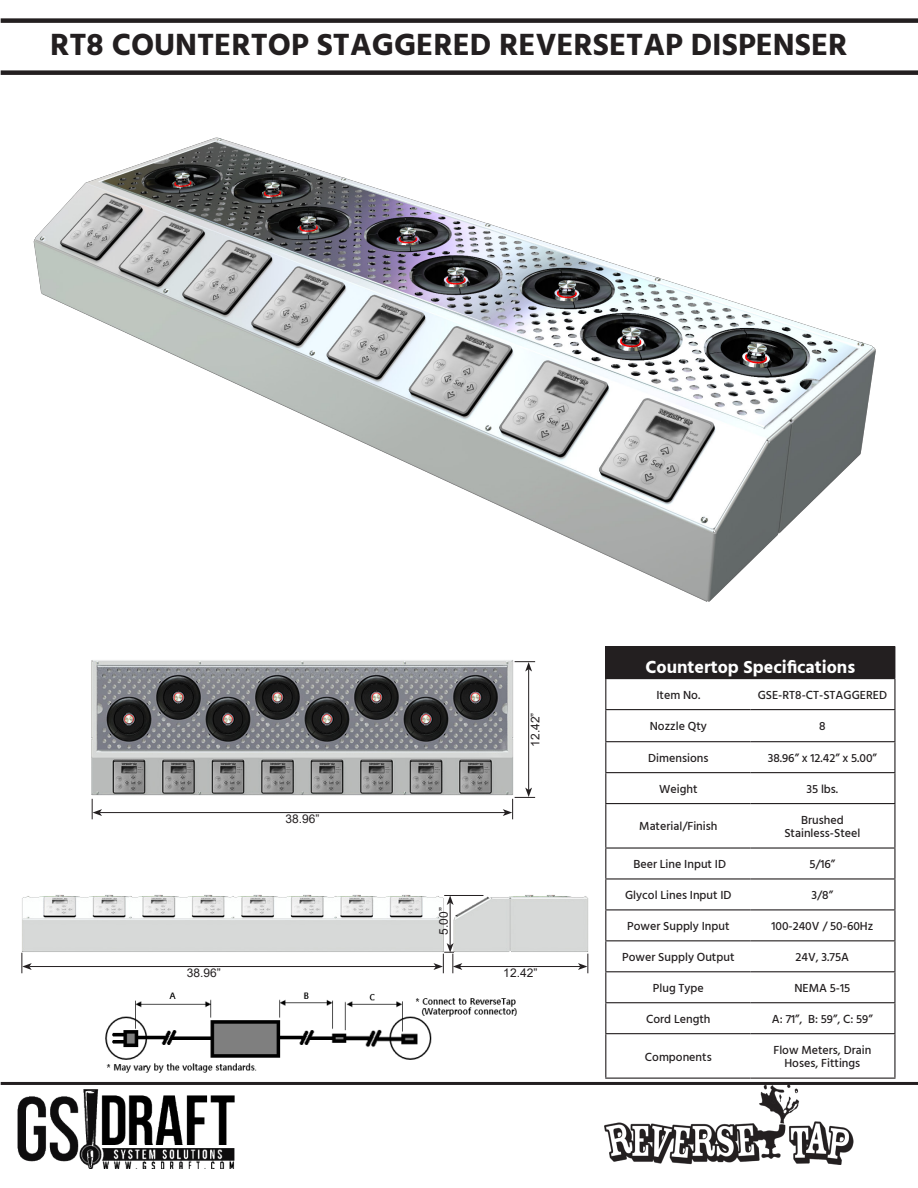
<style>
.page{position:relative;width:918px;height:1188px;background:#fff}
.page>*{position:absolute;margin:0;border:0;box-sizing:border-box;transform-origin:0 0}
.t1{font:700 31.5px "Hind Siliguri";color:#231f20}
.t2{font:700 18px "Hind Siliguri";color:#fff}
.t3{font:500 12px/13.5px "Hind Siliguri";color:#231f20;text-align:center}
.t4{font:12px "Arial";color:#231f20}
</style>
<div class="page">
<div style="left:1px;top:70px;width:917px;height:5px;background:#231f20"></div>
<div style="left:1px;top:18px;width:917px;height:5px;background:#231f20"></div>
<img style="left:18px;top:1090px;width:217px;height:79px">
<hr style="left:1px;top:1082px;width:917px;height:3px;background:#231f20">
<img style="left:605px;top:1085px;width:248px;height:80px">
<div style="left:606px;top:647px;width:289px;height:32px;background:#231f20"></div>
<hr style="left:605px;top:679px;width:1px;height:30px;background:#231f20">
<hr style="left:894px;top:679px;width:2px;height:30px;background:#231f20">
<hr style="left:605px;top:709px;width:145px;height:1px;background:#231f20">
<hr style="left:605px;top:710px;width:1px;height:31px;background:#231f20">
<hr style="left:750px;top:709px;width:146px;height:1px;background:#231f20">
<hr style="left:894px;top:710px;width:2px;height:31px;background:#231f20">
<hr style="left:605px;top:741px;width:145px;height:1px;background:#231f20">
<hr style="left:605px;top:742px;width:1px;height:30px;background:#231f20">
<hr style="left:750px;top:741px;width:146px;height:1px;background:#231f20">
<hr style="left:894px;top:742px;width:2px;height:30px;background:#231f20">
<hr style="left:605px;top:772px;width:145px;height:1px;background:#231f20">
<hr style="left:605px;top:773px;width:1px;height:30px;background:#231f20">
<hr style="left:750px;top:772px;width:146px;height:1px;background:#231f20">
<hr style="left:894px;top:773px;width:2px;height:30px;background:#231f20">
<hr style="left:605px;top:803px;width:145px;height:1px;background:#231f20">
<hr style="left:605px;top:804px;width:1px;height:43px;background:#231f20">
<hr style="left:750px;top:803px;width:146px;height:1px;background:#231f20">
<hr style="left:894px;top:804px;width:2px;height:43px;background:#231f20">
<hr style="left:605px;top:847px;width:145px;height:2px;background:#231f20">
<hr style="left:750px;top:847px;width:146px;height:2px;background:#231f20">
<hr style="left:894px;top:849px;width:2px;height:29px;background:#231f20">
<hr style="left:605px;top:878px;width:145px;height:2px;background:#231f20">
<svg style="left:605px;top:849px;width:1px;height:60px"></svg>
<hr style="left:750px;top:878px;width:146px;height:2px;background:#231f20">
<hr style="left:894px;top:880px;width:2px;height:29px;background:#231f20">
<hr style="left:605px;top:909px;width:145px;height:1px;background:#231f20">
<hr style="left:605px;top:910px;width:1px;height:30px;background:#231f20">
<hr style="left:750px;top:909px;width:146px;height:1px;background:#231f20">
<hr style="left:894px;top:910px;width:2px;height:30px;background:#231f20">
<hr style="left:605px;top:940px;width:145px;height:1px;background:#231f20">
<hr style="left:605px;top:941px;width:1px;height:30px;background:#231f20">
<hr style="left:750px;top:940px;width:146px;height:1px;background:#231f20">
<hr style="left:894px;top:941px;width:2px;height:30px;background:#231f20">
<hr style="left:605px;top:971px;width:145px;height:1px;background:#231f20">
<hr style="left:605px;top:972px;width:1px;height:30px;background:#231f20">
<hr style="left:750px;top:971px;width:146px;height:1px;background:#231f20">
<hr style="left:894px;top:972px;width:2px;height:30px;background:#231f20">
<hr style="left:605px;top:1002px;width:145px;height:1px;background:#231f20">
<hr style="left:605px;top:1003px;width:1px;height:30px;background:#231f20">
<hr style="left:750px;top:1002px;width:146px;height:1px;background:#231f20">
<hr style="left:894px;top:1003px;width:2px;height:30px;background:#231f20">
<hr style="left:605px;top:1033px;width:145px;height:1px;background:#231f20">
<hr style="left:605px;top:1034px;width:1px;height:44px;background:#231f20">
<hr style="left:750px;top:1033px;width:146px;height:1px;background:#231f20">
<hr style="left:894px;top:1034px;width:2px;height:44px;background:#231f20">
<hr style="left:605px;top:1078px;width:145px;height:1px;background:#231f20">
<hr style="left:750px;top:1078px;width:146px;height:1px;background:#231f20">
<hr style="left:605px;top:646px;width:145px;height:1px;background:#231f20">
<hr style="left:605px;top:647px;width:1px;height:31px;background:#231f20">
<hr style="left:750px;top:646px;width:145px;height:1px;background:#231f20">
<hr style="left:895px;top:647px;width:1px;height:31px;background:#231f20">
<hr style="left:605px;top:678px;width:145px;height:1px;background:#231f20">
<img style="left:33px;top:137px;width:843px;height:465px">
<img style="left:21px;top:660px;width:568px;height:305px">
<hr style="left:444px;top:895px;width:39px;height:1px;background:#231f20">
<hr style="left:528px;top:669px;width:1px;height:121px;background:#231f20">
<svg style="left:515px;top:661px;width:20px;height:11px"></svg>
<svg style="left:503px;top:788px;width:32px;height:31px"></svg>
<img style="left:105px;top:992px;width:412px;height:81px">
<hr style="left:450px;top:903px;width:1px;height:42px;background:#231f20">
<svg style="left:447px;top:896px;width:7px;height:9px"></svg>
<hr style="left:29px;top:966px;width:407px;height:1px;background:#231f20">
<svg style="left:21px;top:953px;width:11px;height:20px"></svg>
<hr style="left:460px;top:966px;width:120px;height:1px;background:#231f20">
<svg style="left:578px;top:954px;width:10px;height:19px"></svg>
<svg style="left:433px;top:943px;width:29px;height:30px"></svg>
<p class="t1" style="left:50px;top:20px;width:799px">RT8 COUNTERTOP STAGGERED REVERSETAP DISPENSER</p>
<p class="t4" style="left:285px;top:811px;width:36px">38.96”</p>
<p class="t4" style="left:435px;top:935px;width:29px;rotate:-90deg">5.00”</p>
<p class="t4" style="left:527px;top:747px;width:36px;rotate:-90deg">12.42”</p>
<p class="t4" style="left:187px;top:965px;width:36px">38.96”</p>
<p class="t4" style="left:503px;top:965px;width:36px">12.42”</p>
<p class="t2" style="left:646px;top:653px;width:211px">Countertop Specifications</p>
<p class="t3" style="left:656px;top:689px;width:45px">Item No.</p>
<p class="t3" style="left:758px;top:689px;width:131px">GSE-RT8-CT-STAGGERED</p>
<p class="t3" style="left:650px;top:720px;width:59px">Nozzle Qty</p>
<p class="t3" style="left:819px;top:720px;width:8px">8</p>
<p class="t3" style="left:648px;top:752px;width:62px">Dimensions</p>
<p class="t3" style="left:768px;top:752px;width:111px">38.96” x 12.42” x 5.00”</p>
<p class="t3" style="left:659px;top:783px;width:40px">Weight</p>
<p class="t3" style="left:806px;top:783px;width:33px">35 lbs.</p>
<p class="t3" style="left:639px;top:820px;width:80px">Material/Finish</p>
<p class="t3" style="left:801px;top:814px;width:44px">Brushed</p>
<p class="t3" style="left:784px;top:827px;width:78px">Stainless-Steel</p>
<p class="t3" style="left:633px;top:858px;width:94px">Beer Line Input ID</p>
<p class="t3" style="left:809px;top:858px;width:27px">5/16”</p>
<p class="t3" style="left:625px;top:889px;width:108px">Glycol Lines Input ID</p>
<p class="t3" style="left:812px;top:889px;width:23px">3/8”</p>
<p class="t3" style="left:627px;top:920px;width:104px">Power Supply Input</p>
<p class="t3" style="left:771px;top:920px;width:103px">100-240V / 50-60Hz</p>
<p class="t3" style="left:622px;top:951px;width:114px">Power Supply Output</p>
<p class="t3" style="left:796px;top:951px;width:55px">24V, 3.75A</p>
<p class="t3" style="left:653px;top:982px;width:52px">Plug Type</p>
<p class="t3" style="left:794px;top:982px;width:57px">NEMA 5-15</p>
<p class="t3" style="left:646px;top:1013px;width:66px">Cord Length</p>
<p class="t3" style="left:772px;top:1013px;width:102px">A: 71”, B: 59”, C: 59”</p>
<p class="t3" style="left:645px;top:1050px;width:68px">Components</p>
<p class="t3" style="left:773px;top:1044px;width:99px">Flow Meters, Drain<br>Hoses, Fittings</p>
</div>
